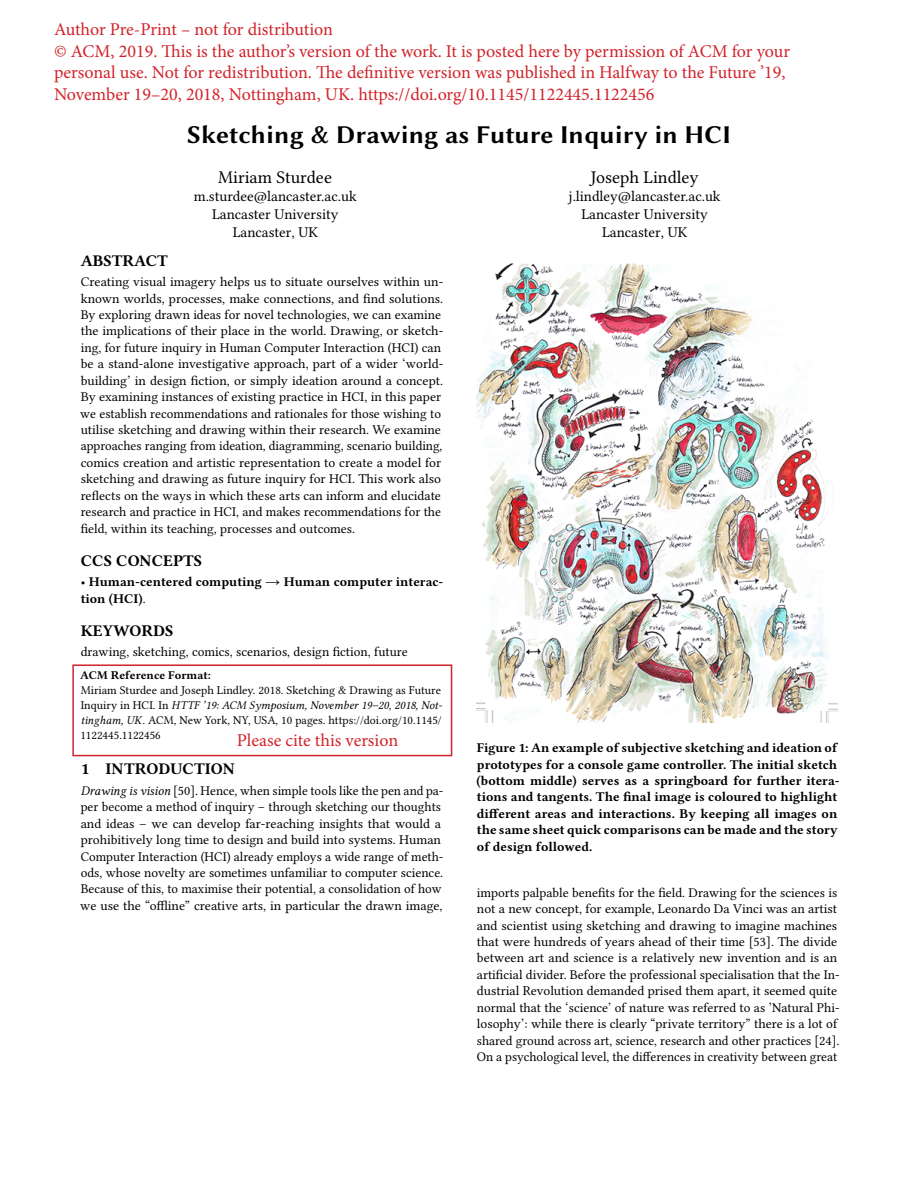
<style>
.page{position:relative;width:918px;height:1188px;background:#fff}
.page>*{position:absolute;margin:0;border:0;box-sizing:border-box;transform-origin:0 0}
.t1{font:25.8px "Lin Biolinum TB";color:#000}
.t2{font:18px/21.6px "Minion Pro";letter-spacing:-.005em;color:#d1232a}
.t3{font:18px "Lin Libertine T";color:#000}
.t4{font:16.35px "Lin Libertine TB";color:#000}
.t5{font:15px/18px "Lin Libertine T";color:#000;text-align:center}
.t6{font:13.5px/16.5px "Lin Libertine T";color:#000}
.t7{font:13.5px/16.5px "Lin Libertine TB";color:#000}
.t8{font:12px/15px "Lin Libertine T";color:#000}
.s1{font-family:"Lin Libertine T"}
.s2{font-family:"Lin Libertine TB"}
.s3{font-family:"Lin Libertine TI"}
</style>
<div class="page">
<img style="left:477px;top:263px;width:360px;height:460px">
<div style="left:72px;top:664px;width:380px;height:92px;border:2px solid #d1232a"></div>
<p class="t2" style="left:54px;top:19px;width:281px">Author Pre-Print – not for distribution</p>
<p class="t2" style="left:54px;top:40px;width:738px">© ACM, 2019. This is the author’s version of the work. It is posted here by permission of ACM for your</p>
<p class="t2" style="left:54px;top:62px;width:733px">personal use. Not for redistribution. The definitive version was published in Halfway to the Future ’19,<br>November 19–20, 2018, Nottingham, UK. https://doi.org/10.1145/1122445.1122456</p>
<p class="t1" style="left:187px;top:117px;width:545px">Sketching &amp; Drawing as Future Inquiry in HCI</p>
<p class="t3" style="left:218px;top:163px;width:115px">Miriam Sturdee</p>
<p class="t5" style="left:194px;top:186px;width:164px">m.sturdee@lancaster.ac.uk<br>Lancaster University<br>Lancaster, UK</p>
<p class="t3" style="left:590px;top:163px;width:110px">Joseph Lindley</p>
<p class="t5" style="left:569px;top:186px;width:153px">j.lindley@lancaster.ac.uk<br>Lancaster University<br>Lancaster, UK</p>
<p class="t4" style="left:81px;top:249px;width:89px">ABSTRACT</p>
<p class="t6" style="left:80px;top:272px;width:365px">Creating visual imagery helps us to situate ourselves within un&shy;known worlds, processes, make connections, and find solutions.<br>By exploring drawn ideas for novel technologies, we can examine the implications of their place in the world. Drawing, or sketch&shy;ing, for future inquiry in Human Computer Interaction (HCI) can be a stand-alone investigative approach, part of a wider ‘world&shy;building’ in design fiction, or simply ideation around a concept.<br>By examining instances of existing practice in HCI, in this paper we establish recommendations and rationales for those wishing to utilise sketching and drawing within their research. We examine approaches ranging from ideation, diagramming, scenario building, comics creation and artistic representation to create a model for sketching and drawing as future inquiry for HCI. This work also reflects on the ways in which these arts can inform and elucidate research and practice in HCI, and makes recommendations for the field, within its teaching, processes and outcomes.</p>
<p class="t4" style="left:81px;top:549px;width:123px">CCS CONCEPTS</p>
<p class="t7" style="left:81px;top:573px;width:364px"><span class="s1">•</span> Human-centered computing <span class="s1">→</span> Human computer interac&shy;tion (HCI)<span class="s1">.</span></p>
<p class="t4" style="left:81px;top:619px;width:94px">KEYWORDS</p>
<p class="t6" style="left:81px;top:642px;width:329px">drawing, sketching, comics, scenarios, design fiction, future</p>
<p class="t8" style="left:80px;top:666px;width:364px"><span class="s2">ACM Reference Format:<br></span>Miriam Sturdee and Joseph Lindley. 2018. Sketching &amp; Drawing as Future Inquiry in HCI. In <span class="s3">HTTF ’19: ACM Symposium, November 19–20, 2018, Not&shy;tingham, UK.</span> ACM, New York, NY, USA, 10 pages. https://doi.org/10.1145/ 1122445.1122456</p>
<p class="t4" style="left:81px;top:758px;width:156px">1 INTRODUCTION</p>
<p class="t6" style="left:80px;top:781px;width:365px"><span class="s3">Drawing is vision</span> [50]. Hence, when simple tools like the pen and pa&shy;per become a method of inquiry – through sketching our thoughts and ideas – we can develop far-reaching insights that would a prohibitively long time to design and build into systems. Human Computer Interaction (HCI) already employs a wide range of meth&shy;ods, whose novelty are sometimes unfamiliar to computer science.<br>Because of this, to maximise their potential, a consolidation of how we use the “offline” creative arts, in particular the drawn image,</p>
<p class="t2" style="left:237px;top:729px;width:163px">Please cite this version</p>
<p class="t7" style="left:477px;top:739px;width:365px">Figure 1: An example of subjective sketching and ideation of prototypes for a console game controller. The initial sketch (bottom middle) serves as a springboard for further itera&shy;tions and tangents. The final image is coloured to highlight different areas and interactions. By keeping all images on the same sheet quick comparisons can be made and the story of design followed.</p>
<p class="t6" style="left:477px;top:883px;width:364px">imports palpable benefits for the field. Drawing for the sciences is not a new concept, for example, Leonardo Da Vinci was an artist and scientist using sketching and drawing to imagine machines that were hundreds of years ahead of their time [53]. The divide between art and science is a relatively new invention and is an artificial divider. Before the professional specialisation that the In&shy;dustrial Revolution demanded prised them apart, it seemed quite normal that the ‘science’ of nature was referred to as ’Natural Phi&shy;losophy’: while there is clearly “private territory” there is a lot of shared ground across art, science, research and other practices [24].<br>On a psychological level, the differences in creativity between great</p>
</div>
